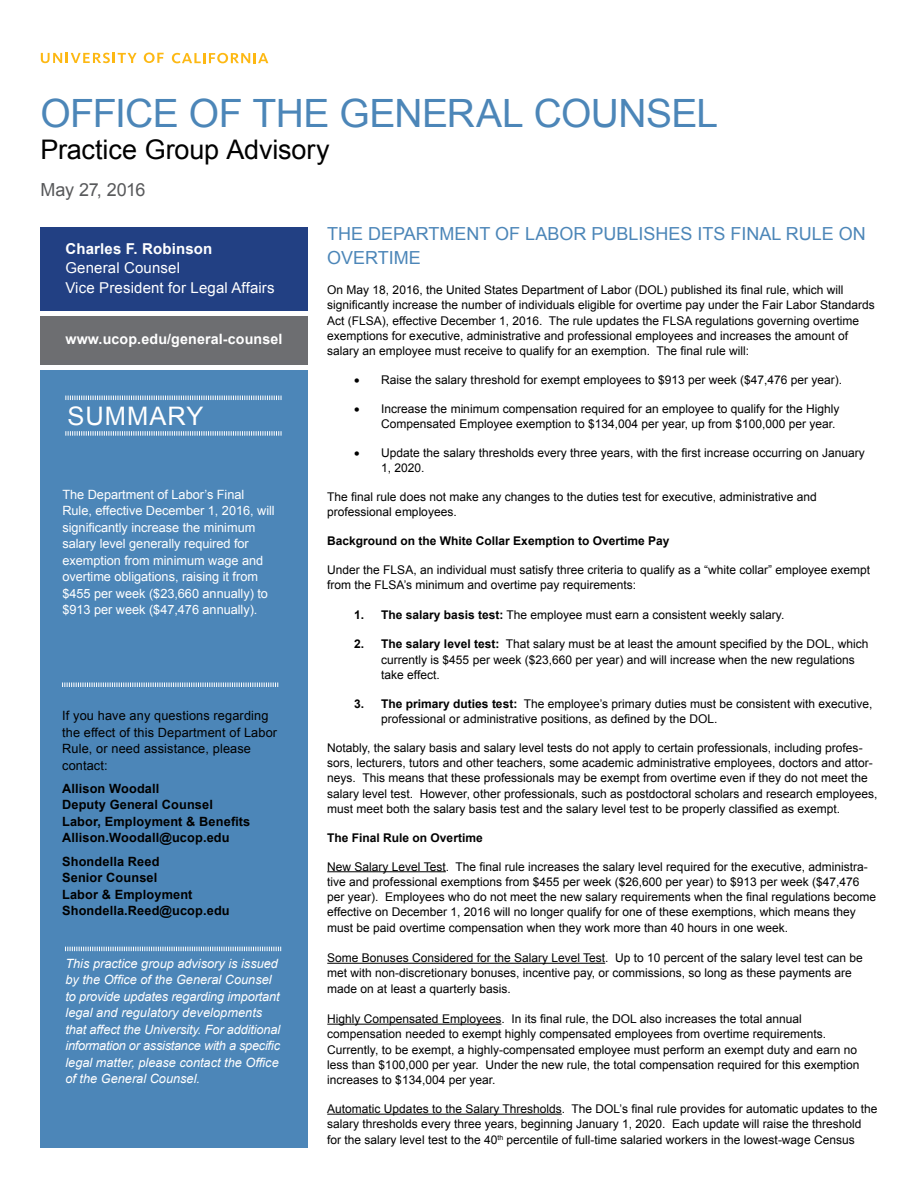
<style>
.page{position:relative;width:918px;height:1188px;background:#fff}
.page>*{position:absolute;margin:0;border:0;box-sizing:border-box;transform-origin:0 0}
.t1{font:39px "Arial";letter-spacing:-.015em;color:#4c86b8}
.t2{font:27px "Arial";letter-spacing:-.005em;color:#000}
.t3{font:25.5px "Arial";letter-spacing:.04em;color:#fff}
.t4{font:18px/24px "Arial";color:#4c86b8}
.t5{font:18px "Arial";letter-spacing:-.02em;color:#58595b}
.t6{font:15px/19.5px "Arial";letter-spacing:.01em;color:#fff}
.t7{font:700 15px "Arial";letter-spacing:.01em;color:#fff}
.t8{font:700 14.25px "Arial";letter-spacing:.01em;color:#fff}
.t9{font:italic 12.75px/16.5px "Arial";color:#fff}
.t10{font:12.75px/16.5px "Arial";letter-spacing:-.005em;color:#fff}
.t11{font:700 12.75px/16.5px "Arial";letter-spacing:.01em;color:#000}
.t12{font:12.75px/16.5px "Arial";letter-spacing:.01em;color:#000}
.t13{font:12px/15.3px "Arial";color:#000}
.t14{font:700 12px "Arial";color:#000}
.s1{font-weight:700}
</style>
<div class="page">
<hr style="left:327px;top:871px;width:119px;height:1px;background:#000">
<hr style="left:327px;top:963px;width:278px;height:1px;background:#000">
<hr style="left:327px;top:1024px;width:174px;height:1px;background:#000">
<hr style="left:327px;top:1114px;width:235px;height:1px;background:#000">
<div style="left:40px;top:370px;width:268px;height:778px;background:#4c86b8"></div>
<div style="left:40px;top:227px;width:268px;height:83px;background:#224083"></div>
<div style="left:40px;top:316px;width:268px;height:48px;background:#6d6e71"></div>
<svg style="left:65px;top:396px;width:217px;height:4px"></svg>
<svg style="left:65px;top:431px;width:217px;height:5px"></svg>
<svg style="left:62px;top:682px;width:216px;height:5px"></svg>
<svg style="left:65px;top:947px;width:216px;height:4px"></svg>
<svg style="left:41px;top:53px;width:96px;height:10px"></svg>
<svg style="left:144px;top:53px;width:20px;height:10px"></svg>
<svg style="left:172px;top:53px;width:96px;height:10px"></svg>
<h1 class="t1" style="left:40px;top:88px;width:679px">OFFICE OF THE GENERAL COUNSEL</h1>
<h2 class="t2" style="left:40px;top:132px;width:291px">Practice Group Advisory</h2>
<h3 class="t5" style="left:40px;top:178px;width:106px">May 27, 2016</h3>
<p class="t7" style="left:65px;top:238px;width:148px">Charles F. Robinson</p>
<p class="t6" style="left:65px;top:258px;width:211px">General Counsel<br>Vice President for Legal Affairs</p>
<p class="t8" style="left:65px;top:330px;width:219px">www.ucop.edu/general-counsel</p>
<h3 class="t3" style="left:68px;top:399px;width:137px">SUMMARY</h3>
<p class="t10" style="left:62px;top:486px;width:214px">The Department of Labor’s Final Rule, effective December 1, 2016, will significantly increase the minimum salary level generally required for exemption from minimum wage and overtime obligations, raising it from $455 per week ($23,660 annually) to $913 per week ($47,476 annually).</p>
<p class="t12" style="left:62px;top:708px;width:216px">If you have any questions regarding the effect of this Department of Labor<br>Rule, or need assistance, please contact:</p>
<p class="t11" style="left:62px;top:781px;width:190px">Allison Woodall<br>Deputy General Counsel<br>Labor, Employment &amp; Benefits<br>Allison.Woodall@ucop.edu</p>
<p class="t11" style="left:62px;top:853px;width:169px">Shondella Reed<br>Senior Counsel<br>Labor &amp; Employment<br>Shondella.Reed@ucop.edu</p>
<p class="t9" style="left:65px;top:955px;width:216px">This practice group advisory is issued by the Office of the General Counsel to provide updates regarding important legal and regulatory developments that affect the University. For additional information or assistance with a specific legal matter, please contact the Office of the General Counsel.</p>
<h3 class="t4" style="left:327px;top:221px;width:540px">THE DEPARTMENT OF LABOR PUBLISHES ITS FINAL RULE ON<br>OVERTIME</h3>
<p class="t13" style="left:327px;top:282px;width:549px">On May 18, 2016, the United States Department of Labor (DOL) published its final rule, which will significantly increase the number of individuals eligible for overtime pay under the Fair Labor Standards Act (FLSA), effective December 1, 2016. The rule updates the FLSA regulations governing overtime exemptions for executive, administrative and professional employees and increases the amount of salary an employee must receive to qualify for an exemption. The final rule will:</p>
<p class="t13" style="left:354px;top:372px;width:489px">• Raise the salary threshold for exempt employees to $913 per week ($47,476 per year).</p>
<p class="t13" style="left:381px;top:401px;width:460px;text-indent:-27px">• Increase the minimum compensation required for an employee to qualify for the Highly<br>Compensated Employee exemption to $134,004 per year, up from $100,000 per year.</p>
<p class="t13" style="left:381px;top:445px;width:485px;text-indent:-27px">• Update the salary thresholds every three years, with the first increase occurring on January<br>1, 2020.</p>
<p class="t13" style="left:327px;top:489px;width:491px">The final rule does not make any changes to the duties test for executive, administrative and professional employees.</p>
<p class="t14" style="left:327px;top:533px;width:344px">Background on the White Collar Exemption to Overtime Pay</p>
<p class="t13" style="left:327px;top:562px;width:544px">Under the FLSA, an individual must satisfy three criteria to qualify as a “white collar” employee exempt from the FLSA’s minimum and overtime pay requirements:</p>
<p class="t13" style="left:354px;top:608px;width:432px"><span class="s1">1. The salary basis test:</span> The employee must earn a consistent weekly salary.</p>
<p class="t13" style="left:381px;top:636px;width:489px;text-indent:-27px"><span class="s1">2. The salary level test:</span> That salary must be at least the amount specified by the DOL, which currently is $455 per week ($23,660 per year) and will increase when the new regulations take effect.</p>
<p class="t13" style="left:381px;top:696px;width:493px;text-indent:-27px"><span class="s1">3. The primary duties test:</span> The employee’s primary duties must be consistent with executive, professional or administrative positions, as defined by the DOL.</p>
<p class="t13" style="left:327px;top:740px;width:552px">Notably, the salary basis and salary level tests do not apply to certain professionals, including profes&shy;sors, lecturers, tutors and other teachers, some academic administrative employees, doctors and attor&shy;neys. This means that these professionals may be exempt from overtime even if they do not meet the salary level test. However, other professionals, such as postdoctoral scholars and research employees, must meet both the salary basis test and the salary level test to be properly classified as exempt.</p>
<p class="t14" style="left:327px;top:829px;width:157px">The Final Rule on Overtime</p>
<p class="t13" style="left:327px;top:859px;width:550px">New Salary Level Test. The final rule increases the salary level required for the executive, administra&shy;tive and professional exemptions from $455 per week ($26,600 per year) to $913 per week ($47,476 per year). Employees who do not meet the new salary requirements when the final regulations become effective on December 1, 2016 will no longer qualify for one of these exemptions, which means they must be paid overtime compensation when they work more than 40 hours in one week.</p>
<p class="t13" style="left:327px;top:950px;width:537px">Some Bonuses Considered for the Salary Level Test. Up to 10 percent of the salary level test can be met with non-discretionary bonuses, incentive pay, or commissions, so long as these payments are made on at least a quarterly basis.</p>
<p class="t13" style="left:327px;top:1011px;width:534px">Highly Compensated Employees. In its final rule, the DOL also increases the total annual compensation needed to exempt highly compensated employees from overtime requirements.<br>Currently, to be exempt, a highly-compensated employee must perform an exempt duty and earn no less than $100,000 per year. Under the new rule, the total compensation required for this exemption increases to $134,004 per year.</p>
<p class="t13" style="left:327px;top:1101px;width:552px">Automatic Updates to the Salary Thresholds. The DOL’s final rule provides for automatic updates to the salary thresholds every three years, beginning January 1, 2020. Each update will raise the threshold for the salary level test to the 40<sup>th</sup> percentile of full-time salaried workers in the lowest-wage Census</p>
</div>
